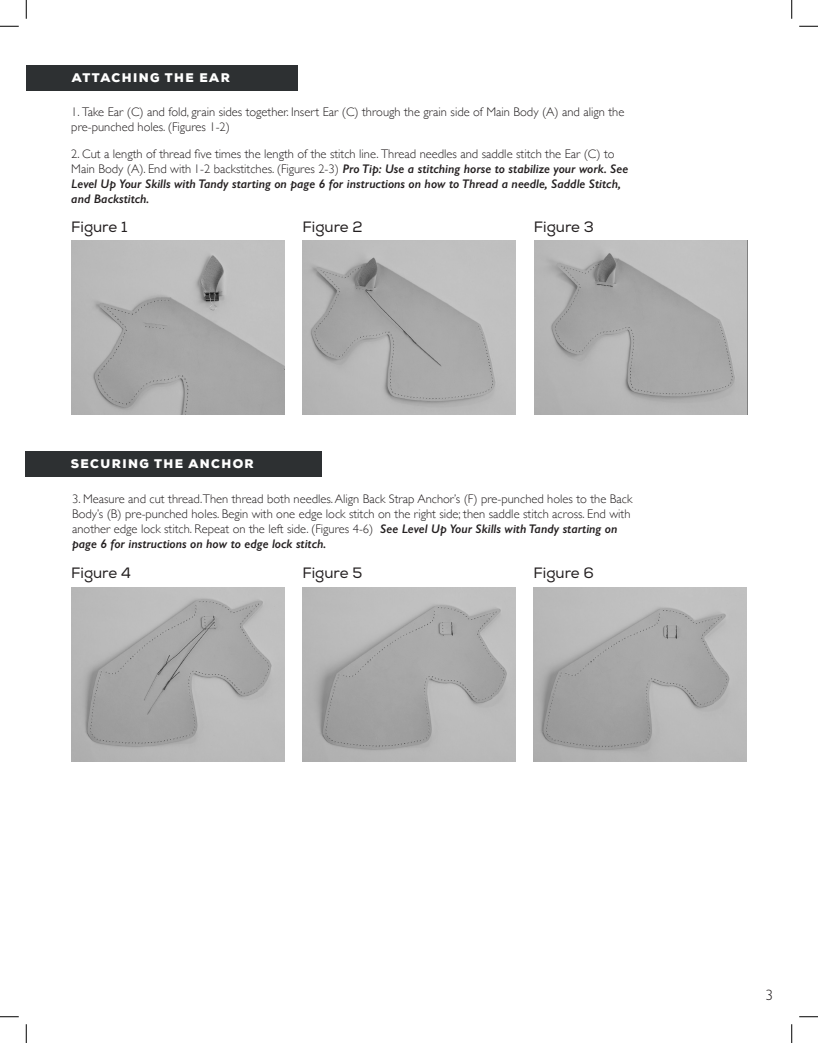
<style>
.page{position:relative;width:818px;height:1043px;background:#fff}
.page>*{position:absolute;margin:0;border:0;box-sizing:border-box;transform-origin:0 0}
.t1{font:15px "Nexa";color:#231f20}
.t2{font:300 15px "Gill Sans Nova";color:#231f20}
.t3{font:300 12.5px/15px "Gill Sans";color:#231f20}
.t4{font:italic 600 12.5px/15px "Gill Sans";color:#231f20}
.t5{font:900 12.5px "Nexa";letter-spacing:.115em;color:#fff}
.s1{font-weight:300;font-style:normal}
.s2{font-weight:600;font-style:italic}
</style>
<div class="page">
<img style="left:71px;top:587px;width:213px;height:174px">
<img style="left:302px;top:587px;width:213px;height:174px">
<img style="left:533px;top:587px;width:213px;height:174px">
<div style="left:26px;top:451px;width:296px;height:25px;background:#2d3032"></div>
<div style="left:26px;top:65px;width:271px;height:25px;background:#2d3032"></div>
<img style="left:71px;top:240px;width:213px;height:175px">
<img style="left:302px;top:240px;width:213px;height:175px">
<img style="left:534px;top:240px;width:212px;height:175px">
<svg style="left:0;top:25px;width:19px;height:2px"></svg>
<svg style="left:799px;top:25px;width:19px;height:2px"></svg>
<svg style="left:0;top:1016px;width:19px;height:1px"></svg>
<svg style="left:799px;top:1016px;width:19px;height:1px"></svg>
<svg style="left:25px;top:0;width:2px;height:19px"></svg>
<svg style="left:25px;top:1024px;width:2px;height:18px"></svg>
<svg style="left:791px;top:0;width:1px;height:19px"></svg>
<svg style="left:791px;top:1024px;width:1px;height:18px"></svg>
<p class="t5" style="left:72px;top:69px;width:159px">ATTACHING THE EAR</p>
<p class="t3" style="left:71px;top:104px;width:554px">1. Take Ear (C) and fold, grain sides together. Insert Ear (C) through the grain side of Main Body (A) and align the pre-punched holes. (Figures 1-2)</p>
<p class="t4" style="left:71px;top:146px;width:558px"><span class="s1">2. Cut a length of thread five times the length of the stitch line. Thread needles and saddle stitch the Ear (C) to Main Body (A). End with 1-2 backstitches. (Figures 2-3)</span> Pro Tip: Use a stitching horse to stabilize your work. See Level Up Your Skills with Tandy starting on page 6 for instructions on how to Thread a needle, Saddle Stitch, and Backstitch.</p>
<p class="t1" style="left:71px;top:217px;width:58px">Figure 1</p>
<p class="t1" style="left:302px;top:217px;width:62px">Figure 2</p>
<p class="t1" style="left:534px;top:217px;width:61px">Figure 3</p>
<p class="t5" style="left:71px;top:456px;width:184px">SECURING THE ANCHOR</p>
<p class="t3" style="left:72px;top:491px;width:561px">3. Measure and cut thread.Then thread both needles. Align Back Strap Anchor’s (F) pre-punched holes to the Back Body’s (B) pre-punched holes. Begin with one edge lock stitch on the right side; then saddle stitch across. End with another edge lock stitch. Repeat on the left side. (Figures 4-6) <span class="s2">See Level Up Your Skills with Tandy starting on page 6 for instructions on how to edge lock stitch.</span></p>
<p class="t1" style="left:71px;top:563px;width:61px">Figure 4</p>
<p class="t1" style="left:302px;top:563px;width:61px">Figure 5</p>
<p class="t1" style="left:533px;top:563px;width:62px">Figure 6</p>
<p class="t2" style="left:765px;top:985px;width:9px">3</p>
</div>
